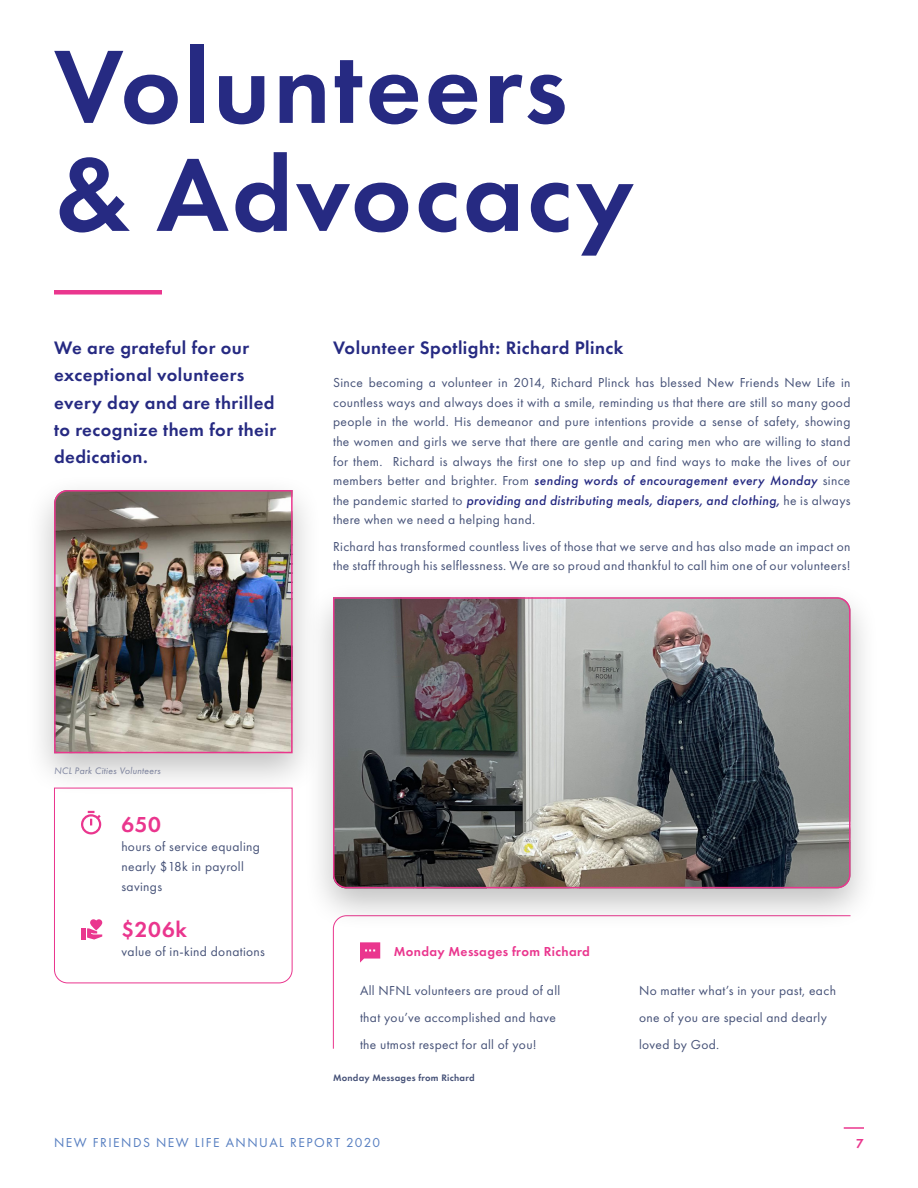
<style>
.page{position:relative;width:918px;height:1188px;background:#fff}
.page>*{position:absolute;margin:0;border:0;box-sizing:border-box;transform-origin:0 0}
.t1{font:600 108px/108px "Futura PT";letter-spacing:.025em;color:#262a82}
.t2{font:600 22.5px "Futura PT";letter-spacing:.025em;color:#ea368e}
.t3{font:600 18.75px/27.2px "Futura PT";letter-spacing:.025em;color:#262a82}
.t4{font:13.5px/19.6px "Futura PT";letter-spacing:.025em;color:#455177}
.t5{font:13.5px "Futura PT";letter-spacing:.11em;color:#567ec0}
.t6{font:600 13.5px "Futura PT";letter-spacing:.025em;color:#ea368e}
.t7{font:600 9.75px "Futura PT";letter-spacing:.025em;color:#455177}
.t8{font:italic 9.75px "Futura PT";letter-spacing:.025em;color:#888fac}
.s1{font-weight:500;font-style:italic;color:#262a82}
</style>
<div class="page">
<hr style="left:844px;top:1127px;width:20px;height:2px;background:#ea368e">
<div style="left:54px;top:290px;width:108px;height:5px;background:#ea368e"></div>
<div style="left:303px;top:580px;width:578px;height:352px;background:#000;opacity:.25"></div>
<img style="left:332px;top:597px;width:519px;height:292px">
<svg style="left:360px;top:942px;width:20px;height:21px"></svg>
<div style="left:24px;top:473px;width:299px;height:324px;background:#000;opacity:.25"></div>
<img style="left:53px;top:489px;width:240px;height:265px">
<svg style="left:54px;top:787px;width:239px;height:197px"></svg>
<svg style="left:81px;top:811px;width:20px;height:23px"></svg>
<hr style="left:81px;top:928px;width:4px;height:12px;background:#ea368e">
<svg style="left:87px;top:919px;width:15px;height:21px"></svg>
<h1 class="t1" style="left:54px;top:32px;width:581px">Volunteers &amp; Advocacy</h1>
<h3 class="t3" style="left:54px;top:334px;width:224px">We are grateful for our exceptional volunteers every day and are thrilled to recognize them for their dedication.</h3>
<h3 class="t3" style="left:333px;top:334px;width:292px">Volunteer Spotlight: Richard Plinck</h3>
<p class="t4" style="left:333px;top:373px;width:519px;text-align:justify">Since becoming a volunteer in 2014, Richard Plinck has blessed New Friends New Life in countless ways and always does it with a smile, reminding us that there are still so many good people in the world. His demeanor and pure intentions provide a sense of safety, showing the women and girls we serve that there are gentle and caring men who are willing to stand for them. Richard is always the first one to step up and find ways to make the lives of our members better and brighter. From <span class="s1">sending words of encouragement every Monday</span> since the pandemic started to <span class="s1">providing and distributing meals, diapers, and clothing,</span> he is always there when we need a helping hand.</p>
<p class="t4" style="left:333px;top:536px;width:519px">Richard has transformed countless lives of those that we serve and has also made an impact on the staff through his selflessness. We are so proud and thankful to call him one of our volunteers!</p>
<p class="t8" style="left:54px;top:765px;width:108px">NCL Park Cities Volunteers</p>
<h2 class="t2" style="left:122px;top:810px;width:41px">650</h2>
<p class="t4" style="left:122px;top:837px;width:140px">hours of service equaling nearly $18k in payroll savings</p>
<h2 class="t2" style="left:122px;top:915px;width:67px">$206k</h2>
<p class="t4" style="left:122px;top:942px;width:145px">value of in-kind donations</p>
<p class="t6" style="left:394px;top:943px;width:198px">Monday Messages from Richard</p>
<p class="t4" style="left:360px;top:977px;width:202px;line-height:27px">All NFNL volunteers are proud of all that you’ve accomplished and have the utmost respect for all of you!</p>
<p class="t7" style="left:333px;top:1071px;width:143px">Monday Messages from Richard</p>
<p class="t5" style="left:54px;top:1135px;width:328px">NEW FRIENDS NEW LIFE ANNUAL REPORT 2020</p>
<p class="t4" style="left:639px;top:977px;width:199px;line-height:27px">No matter what’s in your past, each one of you are special and dearly loved by God.</p>
<p class="t6" style="left:856px;top:1135px;width:9px">7</p>
</div>
